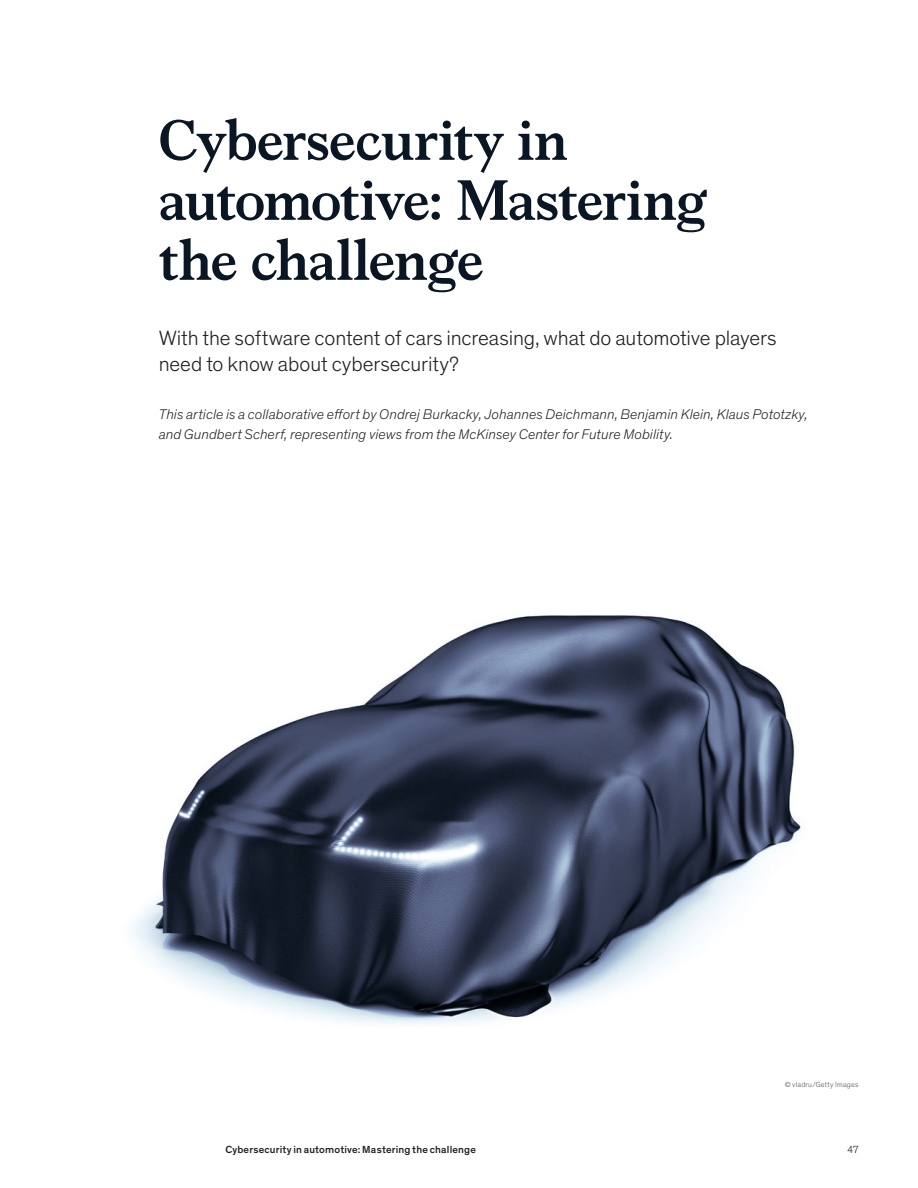
<style>
.page{position:relative;width:918px;height:1188px;background:#fff}
.page>*{position:absolute;margin:0;border:0;box-sizing:border-box;transform-origin:0 0}
.Title_of_article-dee{font:700 57px/60px "Bower";letter-spacing:-.015em;color:#0b1624}
.Standfirst-Dek_McKin{font:300 21px/25.5px "Mc Kinsey Sans";letter-spacing:-.005em;color:#231f20}
.Author_byline{font:italic 300 14.25px/19.5px "Theinhardt Pan";letter-spacing:.005em;color:#231f20}
.Header_footer___Blac{font:500 10.5px "Theinhardt Pan";letter-spacing:.015em;color:#231f20}
.t1{font:300 10.5px "Theinhardt Pan";color:#231f20}
.Art_Photo_credit{font:300 7.5px "Theinhardt Pan";letter-spacing:.025em;color:#57585a}
</style>
<div class="page">
<img style="left:131px;top:615px;width:671px;height:409px">
<p class="Title_of_article-dee" style="left:159px;top:106px;width:550px">Cybersecurity in automotive: Mastering the challenge</p>
<p class="Standfirst-Dek_McKin" style="left:159px;top:324px;width:619px">With the software content of cars increasing, what do automotive players need to know about cybersecurity?</p>
<p class="Author_byline" style="left:159px;top:404px;width:650px">This article is a collaborative effort by Ondrej Burkacky, Johannes Deichmann, Benjamin Klein, Klaus Pototzky, and Gundbert Scherf, representing views from the McKinsey Center for Future Mobility.</p>
<p class="Art_Photo_credit" style="left:785px;top:1080px;width:75px">© vladru/Getty Images</p>
<p class="Header_footer___Blac" style="left:225px;top:1142px;width:252px">Cybersecurity in automotive: Mastering the challenge</p>
<p class="t1" style="left:848px;top:1142px;width:12px">47</p>
</div>
